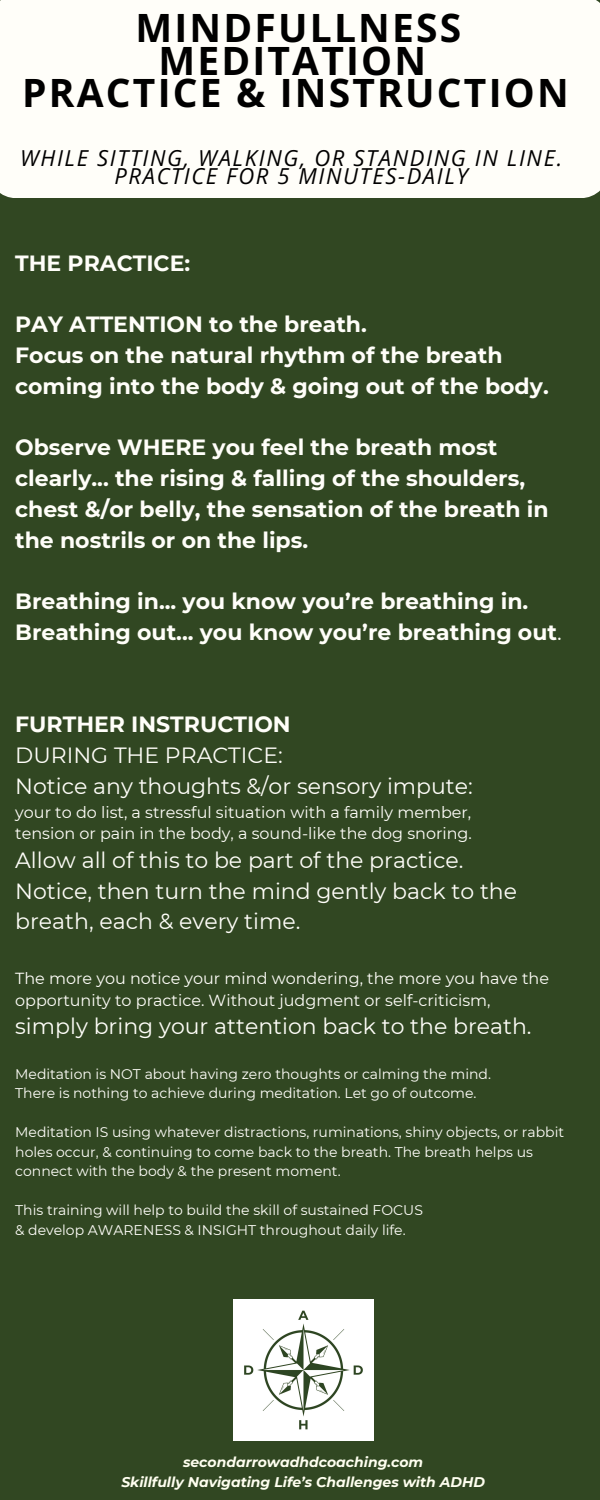
<style>
.page{position:relative;width:600px;height:1500px;background:#314722}
.page>*{position:absolute;margin:0;border:0;box-sizing:border-box;transform-origin:0 0}
.t1{font:700 39px/32.2px "Open Sans";letter-spacing:.055em;color:#000;text-align:center}
.t2{font:700 22px/30.8px "Montserrat";color:#fffef9}
.t3{font:22px/30.8px "Montserrat";color:#fffef9}
.t4{font:italic 22px/18px "Open Sans";letter-spacing:.075em;color:#000;text-align:center}
.t5{font:16px/21.8px "Montserrat";color:#fffef9}
.t6{font:14px/19.5px "Montserrat";color:#fffef9}
.t7{font:italic 700 14px "Montserrat";color:#fffff0}
.s1{font-weight:400}
.s2{font-weight:700}
</style>
<div class="page">
<img style="left:233px;top:1300px;width:140px;height:140px">
<div style="left:0;top:0;width:600px;height:198px;background:#fffef9"></div>
<p class="t1" style="left:22px;top:11px;width:548px">MINDFULLNESS<br>MEDITATION<br>PRACTICE &amp; INSTRUCTION</p>
<p class="t4" style="left:20px;top:149px;width:544px">WHILE SITTING, WALKING, OR STANDING IN LINE.<br>PRACTICE FOR 5 MINUTES-DAILY</p>
<h3 class="t2" style="left:15px;top:248px;width:177px">THE PRACTICE:</h3>
<h2 class="t2" style="left:15px;top:309px;width:535px">PAY ATTENTION to the breath.<br>Focus on the natural rhythm of the breath coming into the body &amp; going out of the body.</h2>
<h4 class="t2" style="left:15px;top:432px;width:535px">Observe WHERE you feel the breath most clearly... the rising &amp; falling of the shoulders, chest &amp;/or belly, the sensation of the breath in the nostrils or on the lips.</h4>
<h4 class="t2" style="left:15px;top:586px;width:548px">Breathing in... you know you’re breathing in.<br>Breathing out... you know you’re breathing out<span class="s1">.</span></h4>
<h5 class="t3" style="left:15px;top:709px;width:459px"><span class="s2">FURTHER INSTRUCTION<br></span>DURING THE PRACTICE:<br>Notice any thoughts &amp;/or sensory impute:</h5>
<h5 class="t5" style="left:15px;top:801px;width:458px">your to do list, a stressful situation with a family member, tension or pain in the body, a sound-like the dog snoring.</h5>
<h5 class="t3" style="left:15px;top:845px;width:503px">Allow all of this to be part of the practice.<br>Notice, then turn the mind gently back to the breath, each &amp; every time.</h5>
<h5 class="t5" style="left:15px;top:968px;width:535px">The more you notice your mind wondering, the more you have the opportunity to practice. Without judgment or self-criticism,</h5>
<h5 class="t3" style="left:15px;top:1011px;width:518px">simply bring your attention back to the breath.</h5>
<h6 class="t6" style="left:15px;top:1064px;width:477px">Meditation is NOT about having zero thoughts or calming the mind.</h6>
<p class="t6" style="left:15px;top:1083px;width:463px">There is nothing to achieve during meditation. Let go of outcome.</p>
<p class="t6" style="left:15px;top:1122px;width:551px">Meditation IS using whatever distractions, ruminations, shiny objects, or rabbit holes occur, &amp; continuing to come back to the breath. The breath helps us connect with the body &amp; the present moment.</p>
<p class="t6" style="left:15px;top:1200px;width:409px">This training will help to build the skill of sustained FOCUS</p>
<p class="t6" style="left:15px;top:1220px;width:392px">&amp; develop AWARENESS &amp; INSIGHT throughout daily life.</p>
<p class="t7" style="left:183px;top:1454px;width:242px">secondarrowadhdcoaching.com</p>
<p class="t7" style="left:121px;top:1473px;width:365px">Skillfully Navigating Life’s Challenges with ADHD</p>
</div>
